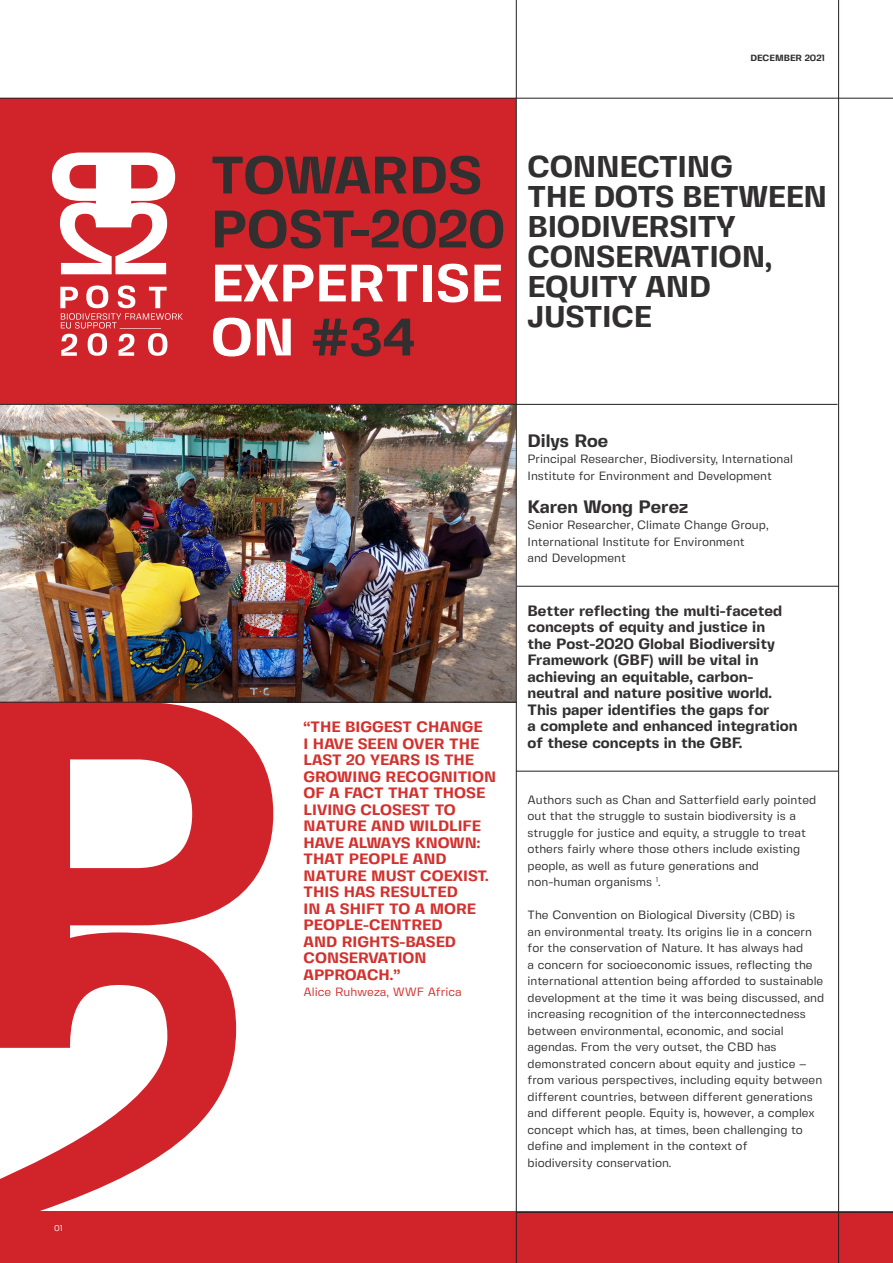
<style>
.page{position:relative;width:893px;height:1263px;background:#fff}
.page>*{position:absolute;margin:0;border:0;box-sizing:border-box;transform-origin:0 0}
.t1{font:700 52.5px/54px "Fivo Sans Modern";color:#312f30}
.t2{font:700 52.5px/54px "Fivo Sans Modern";color:#fff}
.t3{font:700 30px/30px "Fivo Sans Modern";letter-spacing:-.01em;color:#312f30}
.t4{font:700 18px "Fivo Sans Modern";color:#312f30}
.t5{font:700 15px/16.5px "Fivo Sans Modern";color:#312f30}
.t6{font:700 15px/16.5px "Fivo Sans Modern";color:#d3312e}
.t7{font:12px/16.5px "Fivo Sans Modern";color:#312f30}
.t8{font:12px "Fivo Sans Modern";color:#d3312e}
.t9{font:700 9px "Fivo Sans Modern";color:#312f30}
.t10{font:8.25px "Fivo Sans Modern";color:#fff}
.s1{color:#312f30}
</style>
<div class="page">
<div style="left:0;top:99px;width:516px;height:423px;background:#d1232a"></div>
<img style="left:0;top:405px;width:516px;height:297px">
<div style="left:0;top:1212px;width:893px;height:51px;background:#d1232a"></div>
<svg style="left:60px;top:285px;width:123px;height:71px"></svg>
<svg style="left:52px;top:153px;width:123px;height:121px"></svg>
<hr style="left:838px;top:0;width:1px;height:1263px;background:#231f20">
<hr style="left:0;top:98px;width:893px;height:1px;background:#231f20">
<hr style="left:0;top:404px;width:837px;height:1px;background:#231f20">
<svg style="left:0;top:703px;width:273px;height:509px;fill:#d1232a"></svg>
<hr style="left:516px;top:1212px;width:377px;height:1px;background:#231f20">
<hr style="left:0;top:702px;width:517px;height:1px;background:#231f20">
<hr style="left:516px;top:0;width:1px;height:1263px;background:#231f20">
<hr style="left:516px;top:771px;width:322px;height:1px;background:#231f20">
<hr style="left:517px;top:586px;width:322px;height:1px;background:#231f20">
<p class="t10" style="left:54px;top:1224px;width:10px">01</p>
<p class="t9" style="left:750px;top:54px;width:76px">DECEMBER 2021</p>
<h1 class="t1" style="left:211px;top:153px;width:296px">TOWARDS<br>POST-2020</h1>
<h1 class="t2" style="left:211px;top:261px;width:293px">EXPERTISE<br>ON <span class="s1">#34</span></h1>
<h2 class="t3" style="left:528px;top:154px;width:301px">CONNECTING<br>THE DOTS BETWEEN<br>BIODIVERSITY<br>CONSERVATION,<br>EQUITY AND<br>JUSTICE</h2>
<p class="t6" style="left:304px;top:720px;width:194px">“THE BIGGEST CHANGE<br>I HAVE SEEN OVER THE<br>LAST 20 YEARS IS THE<br>GROWING RECOGNITION<br>OF A FACT THAT THOSE<br>LIVING CLOSEST TO<br>NATURE AND WILDLIFE<br>HAVE ALWAYS KNOWN:<br>THAT PEOPLE AND<br>NATURE MUST COEXIST.<br>THIS HAS RESULTED<br>IN A SHIFT TO A MORE<br>PEOPLE-CENTRED<br>AND RIGHTS-BASED<br>CONSERVATION<br>APPROACH.”</p>
<p class="t8" style="left:304px;top:987px;width:160px">Alice Ruhweza, WWF Africa</p>
<h3 class="t4" style="left:528px;top:434px;width:82px">Dilys Roe</h3>
<p class="t7" style="left:528px;top:452px;width:267px">Principal Researcher, Biodiversity, International<br>Institute for Environment and Development</p>
<h3 class="t4" style="left:528px;top:500px;width:162px">Karen Wong Perez</h3>
<p class="t7" style="left:528px;top:518px;width:242px">Senior Researcher, Climate Change Group,<br>International Institute for Environment<br>and Development</p>
<p class="t5" style="left:528px;top:603px;width:272px">Better reflecting the multi-faceted concepts of equity and justice in<br>the Post-2020 Global Biodiversity Framework (GBF) will be vital in achieving an equitable, carbon&shy;neutral and nature positive world.<br>This paper identifies the gaps for<br>a complete and enhanced integration of these concepts in the GBF.</p>
<p class="t7" style="left:528px;top:792px;width:290px">Authors such as Chan and Satterfield early pointed out that the struggle to sustain biodiversity is a struggle for justice and equity, a struggle to treat others fairly where those others include existing people, as well as future generations and non-human organisms <sup>1</sup>.</p>
<p class="t7" style="left:528px;top:907px;width:298px">The Convention on Biological Diversity (CBD) is<br>an environmental treaty. Its origins lie in a concern for the conservation of Nature. It has always had<br>a concern for socioeconomic issues, reflecting the international attention being afforded to sustainable development at the time it was being discussed, and increasing recognition of the interconnectedness between environmental, economic, and social agendas. From the very outset, the CBD has demonstrated concern about equity and justice – from various perspectives, including equity between different countries, between different generations and different people. Equity is, however, a complex concept which has, at times, been challenging to define and implement in the context of<br>biodiversity conservation.</p>
</div>
